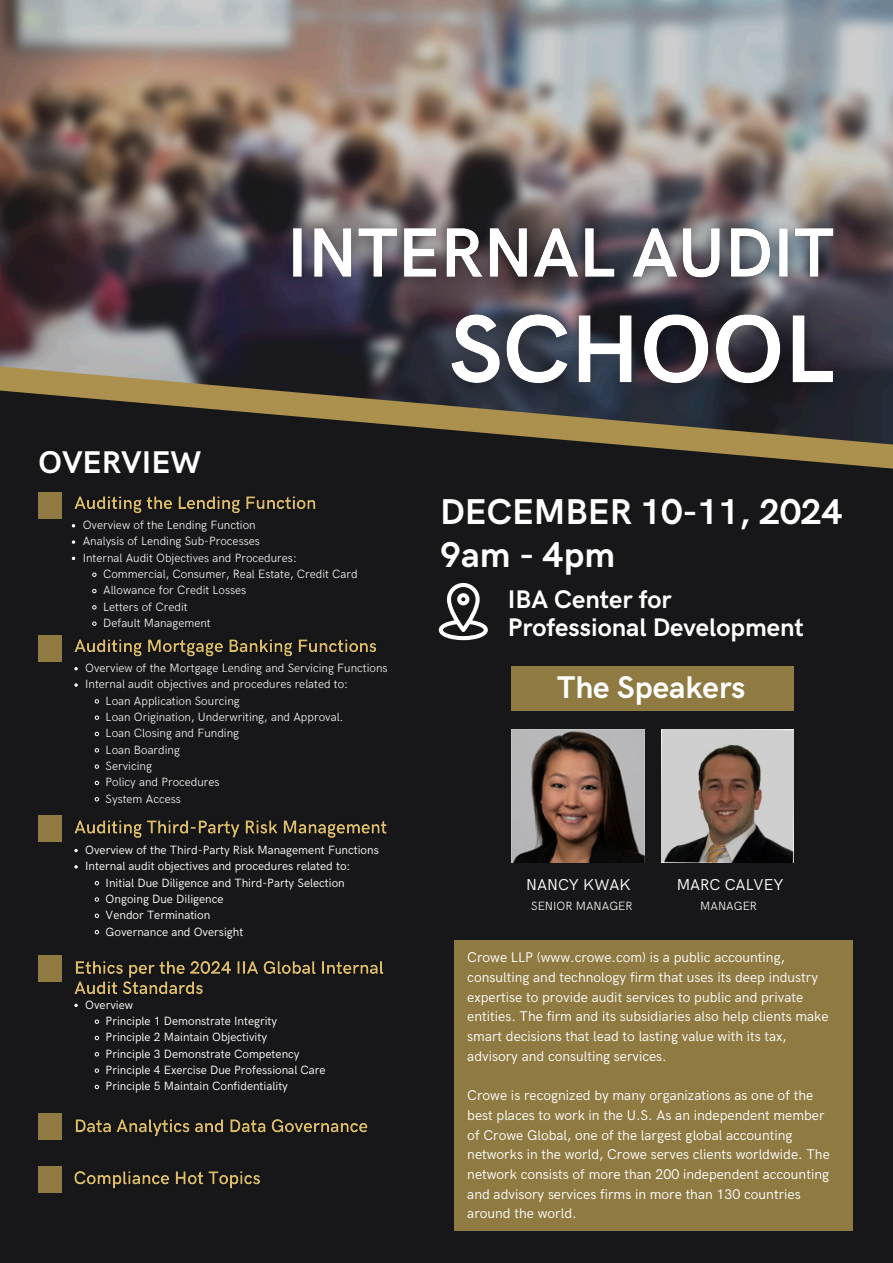
<style>
.page{position:relative;width:893px;height:1263px;background:#171719}
.page>*{position:absolute;margin:0;border:0;box-sizing:border-box;transform-origin:0 0}
.t1{font:700 36px "HK Grotesk";color:#fff}
.t2{font:700 31.5px "HK Grotesk";color:#fff}
.t3{font:700 25.5px "HK Grotesk";color:#fff}
.t4{font:15.75px "HK Grotesk";color:#fff}
.t5{font:14.1px/19.6px "HK Grotesk";color:#fff}
.t6{font:300 12px "HK Grotesk";color:#fff}
.t7{font:12px "HK Grotesk";color:#fff}
</style>
<div class="page">
<svg style="left:624px;top:445px;width:269px;height:24px"></svg>
<img style="left:0;top:0;width:893px;height:445px">
<svg style="left:439px;top:583px;width:49px;height:57px"></svg>
<div style="left:38px;top:493px;width:24px;height:26px;background:#8f7a42"></div>
<div style="left:38px;top:635px;width:24px;height:27px;background:#8f7a42"></div>
<div style="left:38px;top:815px;width:24px;height:26px;background:#8f7a42"></div>
<img style="left:661px;top:730px;width:132px;height:132px">
<div style="left:511px;top:666px;width:282px;height:45px;background:#8f7a42"></div>
<img style="left:511px;top:730px;width:133px;height:132px">
<div style="left:38px;top:955px;width:24px;height:27px;background:#8f7a42"></div>
<div style="left:38px;top:1113px;width:24px;height:27px;background:#8f7a42"></div>
<div style="left:38px;top:1166px;width:24px;height:26px;background:#8f7a42"></div>
<div style="left:455px;top:940px;width:398px;height:291px;background:#8f7a42"></div>
<svg style="left:72px;top:540px;width:3px;height:4px"></svg>
<svg style="left:92px;top:572px;width:5px;height:5px"></svg>
<svg style="left:92px;top:589px;width:5px;height:4px"></svg>
<svg style="left:92px;top:605px;width:5px;height:5px"></svg>
<svg style="left:92px;top:621px;width:5px;height:5px"></svg>
<img style="left:74px;top:496px;width:242px;height:17px">
<img style="left:74px;top:639px;width:303px;height:18px">
<img style="left:275px;top:212px;width:577px;height:86px">
<img style="left:425px;top:292px;width:434px;height:120px">
<svg style="left:74px;top:667px;width:4px;height:3px"></svg>
<svg style="left:74px;top:683px;width:4px;height:4px"></svg>
<svg style="left:94px;top:699px;width:5px;height:5px"></svg>
<svg style="left:94px;top:715px;width:5px;height:5px"></svg>
<svg style="left:94px;top:732px;width:5px;height:4px"></svg>
<svg style="left:94px;top:748px;width:5px;height:5px"></svg>
<svg style="left:94px;top:764px;width:5px;height:5px"></svg>
<svg style="left:94px;top:780px;width:5px;height:5px"></svg>
<svg style="left:94px;top:797px;width:5px;height:5px"></svg>
<img style="left:74px;top:820px;width:313px;height:18px">
<svg style="left:74px;top:849px;width:4px;height:3px"></svg>
<svg style="left:74px;top:865px;width:4px;height:3px"></svg>
<svg style="left:94px;top:881px;width:5px;height:4px"></svg>
<svg style="left:94px;top:897px;width:5px;height:5px"></svg>
<svg style="left:94px;top:913px;width:5px;height:5px"></svg>
<svg style="left:94px;top:930px;width:5px;height:4px"></svg>
<img style="left:74px;top:961px;width:310px;height:33px">
<svg style="left:74px;top:1004px;width:4px;height:3px"></svg>
<svg style="left:94px;top:1019px;width:5px;height:5px"></svg>
<svg style="left:94px;top:1035px;width:5px;height:5px"></svg>
<svg style="left:94px;top:1052px;width:5px;height:5px"></svg>
<svg style="left:94px;top:1068px;width:5px;height:5px"></svg>
<svg style="left:94px;top:1084px;width:5px;height:5px"></svg>
<img style="left:75px;top:1119px;width:293px;height:17px">
<img style="left:74px;top:1171px;width:186px;height:18px">
<p class="t2" style="left:38px;top:445px;width:164px">OVERVIEW</p>
<p class="t6" style="left:83px;top:518px;width:174px">Overview of the Lending Function</p>
<p class="t6" style="left:83px;top:535px;width:179px">Analysis of Lending Sub-Processes</p>
<p class="t6" style="left:83px;top:551px;width:216px">Internal Audit Objectives and Procedures:</p>
<p class="t6" style="left:103px;top:567px;width:256px">Commercial, Consumer, Real Estate, Credit Card</p>
<p class="t6" style="left:103px;top:584px;width:145px">Allowance for Credit Losses</p>
<p class="t6" style="left:103px;top:600px;width:86px">Letters of Credit</p>
<p class="t6" style="left:103px;top:616px;width:109px">Default Management</p>
<p class="t6" style="left:85px;top:661px;width:304px">Overview of the Mortgage Lending and Servicing Functions</p>
<p class="t6" style="left:85px;top:678px;width:264px">Internal audit objectives and procedures related to:</p>
<p class="t6" style="left:106px;top:694px;width:136px">Loan Application Sourcing</p>
<p class="t6" style="left:106px;top:710px;width:239px">Loan Origination, Underwriting, and Approval.</p>
<p class="t6" style="left:106px;top:726px;width:135px">Loan Closing and Funding</p>
<p class="t6" style="left:106px;top:743px;width:76px">Loan Boarding</p>
<p class="t6" style="left:106px;top:759px;width:48px">Servicing</p>
<p class="t6" style="left:106px;top:775px;width:116px">Policy and Procedures</p>
<p class="t6" style="left:106px;top:792px;width:77px">System Access</p>
<h4 class="t7" style="left:85px;top:843px;width:295px">Overview of the Third-Party Risk Management Functions</h4>
<p class="t7" style="left:85px;top:859px;width:267px">Internal audit objectives and procedures related to:</p>
<p class="t7" style="left:106px;top:876px;width:241px">Initial Due Diligence and Third-Party Selection</p>
<p class="t7" style="left:106px;top:892px;width:119px">Ongoing Due Diligence</p>
<h6 class="t7" style="left:106px;top:908px;width:106px">Vendor Termination</h6>
<p class="t7" style="left:106px;top:925px;width:139px">Governance and Oversight</p>
<p class="t7" style="left:85px;top:998px;width:49px">Overview</p>
<p class="t7" style="left:106px;top:1014px;width:173px">Principle 1 Demonstrate Integrity</p>
<p class="t7" style="left:106px;top:1030px;width:163px">Principle 2 Maintain Objectivity</p>
<p class="t7" style="left:106px;top:1047px;width:195px">Principle 3 Demonstrate Competency</p>
<p class="t7" style="left:106px;top:1063px;width:221px">Principle 4 Exercise Due Professional Care</p>
<p class="t7" style="left:106px;top:1079px;width:184px">Principle 5 Maintain Confidentiality</p>
<p class="t1" style="left:440px;top:492px;width:404px">DECEMBER 10-11, 2024</p>
<p class="t1" style="left:440px;top:535px;width:176px">9am - 4pm</p>
<p class="t3" style="left:508px;top:585px;width:165px">IBA Center for</p>
<p class="t3" style="left:508px;top:613px;width:297px">Professional Development</p>
<p class="t2" style="left:557px;top:669px;width:190px">The Speakers</p>
<p class="t4" style="left:526px;top:875px;width:106px">NANCY KWAK</p>
<p class="t6" style="left:531px;top:899px;width:103px">SENIOR MANAGER</p>
<p class="t4" style="left:676px;top:875px;width:108px">MARC CALVEY</p>
<p class="t6" style="left:700px;top:899px;width:58px">MANAGER</p>
<p class="t5" style="left:467px;top:948px;width:363px">Crowe LLP (www.crowe.com) is a public accounting, consulting and technology firm that uses its deep industry expertise to provide audit services to public and private entities. The firm and its subsidiaries also help clients make smart decisions that lead to lasting value with its tax, advisory and consulting services.</p>
<h3 class="t5" style="left:467px;top:1086px;width:364px">Crowe is recognized by many organizations as one of the best places to work in the U.S. As an independent member of Crowe Global, one of the largest global accounting networks in the world, Crowe serves clients worldwide. The network consists of more than 200 independent accounting and advisory services firms in more than 130 countries around the world.</h3>
</div>
